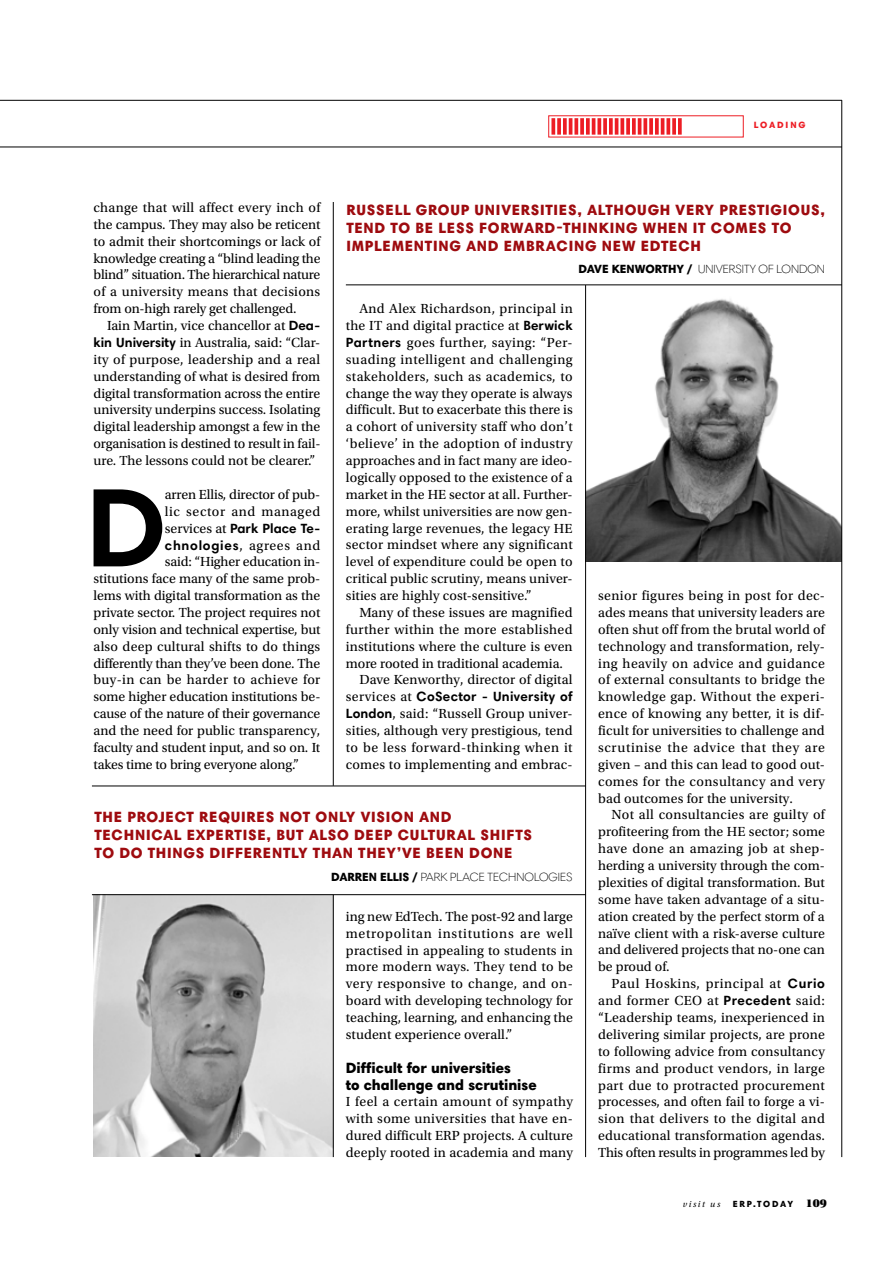
<style>
.page{position:relative;width:893px;height:1263px;background:#fff}
.page>*{position:absolute;margin:0;border:0;box-sizing:border-box;transform-origin:0 0}
.t1{font:700 112.8px "Harmonia Sans Pro Cyr";color:#000}
.t2{font:900 15px/18px "Harmonia Sans Pro Cyr";letter-spacing:.05em;color:#9e0b0f}
.t3{font:900 15px/16.8px "Harmonia Sans Pro Cyr";color:#000}
.t4{font:13.8px/16.8px "Utopia Std";letter-spacing:.005em;color:#000;text-align:justify}
.t5{font:13.8px "Utopia Std";letter-spacing:.025em;color:#000}
.t6{font:700 13.5px/16.8px "Harmonia Sans Pro Cyr";letter-spacing:.055em;color:#000}
.t7{font:700 13.5px "Harmonia Sans Pro Cyr";letter-spacing:.025em;color:#000}
.t8{font:300 12px "Harmonia Sans Pro Cyr";color:#000}
.t9{font:900 9.15px "Harmonia Sans Pro Cyr";letter-spacing:.205em;color:#ed1d24}
.t10{font:900 9px "Harmonia Sans Pro Cyr";letter-spacing:.19em;color:#000}
.t11{font:italic 9px "Utopia Std";letter-spacing:.185em;color:#000}
.s1{font-family:"Harmonia Sans Pro Cyr";font-weight:700;font-size:13.5px}
.s2{font-weight:900}
.s3{font-family:"Utopia Std";font-weight:400;font-size:13.8px}
.s4{font-family:"Utopia Std Black Headline";font-weight:400;font-size:12px}
</style>
<div class="page">
<hr style="left:0;top:100px;width:842px;height:1px;background:#000">
<hr style="left:92px;top:786px;width:494px;height:1px;background:#000">
<img style="left:586px;top:286px;width:255px;height:276px">
<img style="left:94px;top:895px;width:239px;height:262px">
<hr style="left:333px;top:202px;width:1px;height:584px;background:#000">
<hr style="left:333px;top:895px;width:1px;height:262px;background:#000">
<hr style="left:585px;top:285px;width:1px;height:872px;background:#000">
<svg style="left:672px;top:118px;width:4px;height:17px"></svg>
<svg style="left:678px;top:118px;width:4px;height:17px"></svg>
<svg style="left:666px;top:118px;width:4px;height:17px"></svg>
<svg style="left:551px;top:118px;width:4px;height:17px"></svg>
<svg style="left:557px;top:118px;width:4px;height:17px"></svg>
<svg style="left:563px;top:118px;width:4px;height:17px"></svg>
<hr style="left:569px;top:118px;width:3px;height:17px;background:#ed1d24">
<svg style="left:574px;top:118px;width:4px;height:17px"></svg>
<svg style="left:580px;top:118px;width:4px;height:17px"></svg>
<svg style="left:586px;top:118px;width:4px;height:17px"></svg>
<hr style="left:592px;top:118px;width:3px;height:17px;background:#ed1d24">
<svg style="left:597px;top:118px;width:4px;height:17px"></svg>
<svg style="left:603px;top:118px;width:4px;height:17px"></svg>
<svg style="left:609px;top:118px;width:4px;height:17px"></svg>
<hr style="left:615px;top:118px;width:3px;height:17px;background:#ed1d24">
<svg style="left:620px;top:118px;width:4px;height:17px"></svg>
<svg style="left:626px;top:118px;width:4px;height:17px"></svg>
<svg style="left:632px;top:118px;width:4px;height:17px"></svg>
<hr style="left:638px;top:118px;width:3px;height:17px;background:#ed1d24">
<svg style="left:643px;top:118px;width:4px;height:17px"></svg>
<svg style="left:649px;top:118px;width:4px;height:17px"></svg>
<svg style="left:655px;top:118px;width:4px;height:17px"></svg>
<hr style="left:661px;top:118px;width:3px;height:17px;background:#ed1d24">
<hr style="left:92px;top:894px;width:494px;height:1px;background:#000">
<hr style="left:346px;top:285px;width:496px;height:1px;background:#000">
<hr style="left:841px;top:100px;width:1px;height:1057px;background:#000">
<hr style="left:0;top:147px;width:842px;height:1px;background:#000">
<p class="t9" style="left:754px;top:118px;width:53px">LOADING</p>
<p class="t4" style="left:94px;top:199px;width:228px">change that will affect every inch of the campus. They may also be reticent to admit their shortcomings or lack of knowledge creating a “blind leading the blind” situation. The hierarchical nature of a university means that decisions from on-high rarely get challenged.</p>
<p class="t4" style="left:94px;top:317px;width:228px;text-indent:14px">Iain Martin, vice chancellor at <span class="s1">Dea&shy;kin University</span> in Australia, said: “Clar&shy;ity of purpose, leadership and a real understanding of what is desired from digital transformation across the entire university underpins success. Isolating digital leadership amongst a few in the organisation is destined to result in fail&shy;ure. The lessons could not be clearer.”</p>
<h1 class="t1" style="left:86px;top:456px;width:82px">D</h1>
<p class="t4" style="left:165px;top:486px;width:157px">arren Ellis, director of pub&shy;lic sector and managed</p>
<p class="t2" style="left:346px;top:200px;width:480px">RUSSELL GROUP UNIVERSITIES, ALTHOUGH VERY PRESTIGIOUS,<br>TEND TO BE LESS FORWARD-THINKING WHEN IT COMES TO<br>IMPLEMENTING AND EMBRACING NEW EDTECH</p>
<p class="t8" style="left:579px;top:262px;width:248px"><span class="s2">DAVE KENWORTHY /</span> UNIVERSITY OF LONDON</p>
<p class="t4" style="left:346px;top:301px;width:228px;text-indent:14px">And Alex Richardson, principal in the IT and digital practice at <span class="s1">Berwick Partners</span> goes further, saying: “Per&shy;suading intelligent and challenging stakeholders, such as academics, to change the way they operate is always difficult. But to exacerbate this there is a cohort of university staff who don’t ‘believe’ in the adoption of industry approaches and in fact many are ideo&shy;logically opposed to the existence of a market in the HE sector at all. Further&shy;more, whilst universities are now gen&shy;erating large revenues, the legacy HE sector mindset where any significant level of expenditure could be open to critical public scrutiny, means univer&shy;sities are highly cost-sensitive.”</p>
<p class="t4" style="left:359px;top:604px;width:215px">Many of these issues are magnified</p>
<p class="t5" style="left:346px;top:622px;width:228px">further within the more established</p>
<p class="t4" style="left:346px;top:638px;width:228px">institutions where the culture is even</p>
<p class="t4" style="left:346px;top:655px;width:219px">more rooted in traditional academia.</p>
<p class="t4" style="left:359px;top:672px;width:215px">Dave Kenworthy, director of digital</p>
<p class="t7" style="left:346px;top:688px;width:228px"><span class="s3">services at</span> CoSector - University of</p>
<p class="t4" style="left:346px;top:706px;width:228px"><span class="s1">London</span>, said: “Russell Group univer&shy;sities, although very prestigious, tend to be less forward-thinking when it comes to implementing and embrac-</p>
<p class="t6" style="left:165px;top:519px;width:157px"><span class="s3">services at</span> Park Place Te&shy;chnologies<span class="s3">, agrees and</span></p>
<p class="t4" style="left:94px;top:554px;width:228px;text-indent:71px">said: “Higher education in&shy;stitutions face many of the same prob&shy;lems with digital transformation as the private sector. The project requires not only vision and technical expertise, but also deep cultural shifts to do things differently than they’ve been done. The buy-in can be harder to achieve for some higher education institutions be&shy;cause of the nature of their governance and the need for public transparency, faculty and student input, and so on. It takes time to bring everyone along.”</p>
<p class="t4" style="left:598px;top:587px;width:228px">senior figures being in post for dec&shy;ades means that university leaders are often shut off from the brutal world of technology and transformation, rely&shy;ing heavily on advice and guidance of external consultants to bridge the knowledge gap. Without the experi&shy;ence of knowing any better, it is dif&shy;ficult for universities to challenge and scrutinise the advice that they are given – and this can lead to good out&shy;comes for the consultancy and very bad outcomes for the university.</p>
<p class="t4" style="left:598px;top:807px;width:228px;text-indent:14px">Not all consultancies are guilty of profiteering from the HE sector; some have done an amazing job at shep&shy;herding a university through the com&shy;plexities of digital transformation. But some have taken advantage of a situ&shy;ation created by the perfect storm of a naïve client with a risk-averse culture and delivered projects that no-one can be proud of.</p>
<p class="t4" style="left:598px;top:975px;width:228px;text-indent:14px">Paul Hoskins, principal at <span class="s1">Curio </span>and former CEO at <span class="s1">Precedent</span> said: “Leadership teams, inexperienced in delivering similar projects, are prone to following advice from consultancy firms and product vendors, in large part due to protracted procurement processes, and often fail to forge a vi&shy;sion that delivers to the digital and educational transformation agendas.<br>This often results in programmes led by</p>
<p class="t2" style="left:94px;top:807px;width:439px">THE PROJECT REQUIRES NOT ONLY VISION AND<br>TECHNICAL EXPERTISE, BUT ALSO DEEP CULTURAL SHIFTS<br>TO DO THINGS DIFFERENTLY THAN THEY’VE BEEN DONE</p>
<p class="t8" style="left:331px;top:869px;width:243px"><span class="s2">DARREN ELLIS /</span> PARK PLACE TECHNOLOGIES</p>
<p class="t4" style="left:346px;top:908px;width:229px">ing new EdTech. The post-92 and large metropolitan institutions are well practised in appealing to students in more modern ways. They tend to be very responsive to change, and on&shy;board with developing technology for teaching, learning, and enhancing the student experience overall.”</p>
<p class="t3" style="left:346px;top:1059px;width:192px">Difficult for universities<br>to challenge and scrutinise</p>
<p class="t4" style="left:346px;top:1094px;width:229px">I feel a certain amount of sympathy with some universities that have en&shy;dured difficult ERP projects. A culture deeply rooted in academia and many</p>
<p class="t11" style="left:683px;top:1199px;width:39px">visit us</p>
<p class="t10" style="left:733px;top:1198px;width:96px">ERP.TODAY <span class="s4">109</span></p>
</div>
